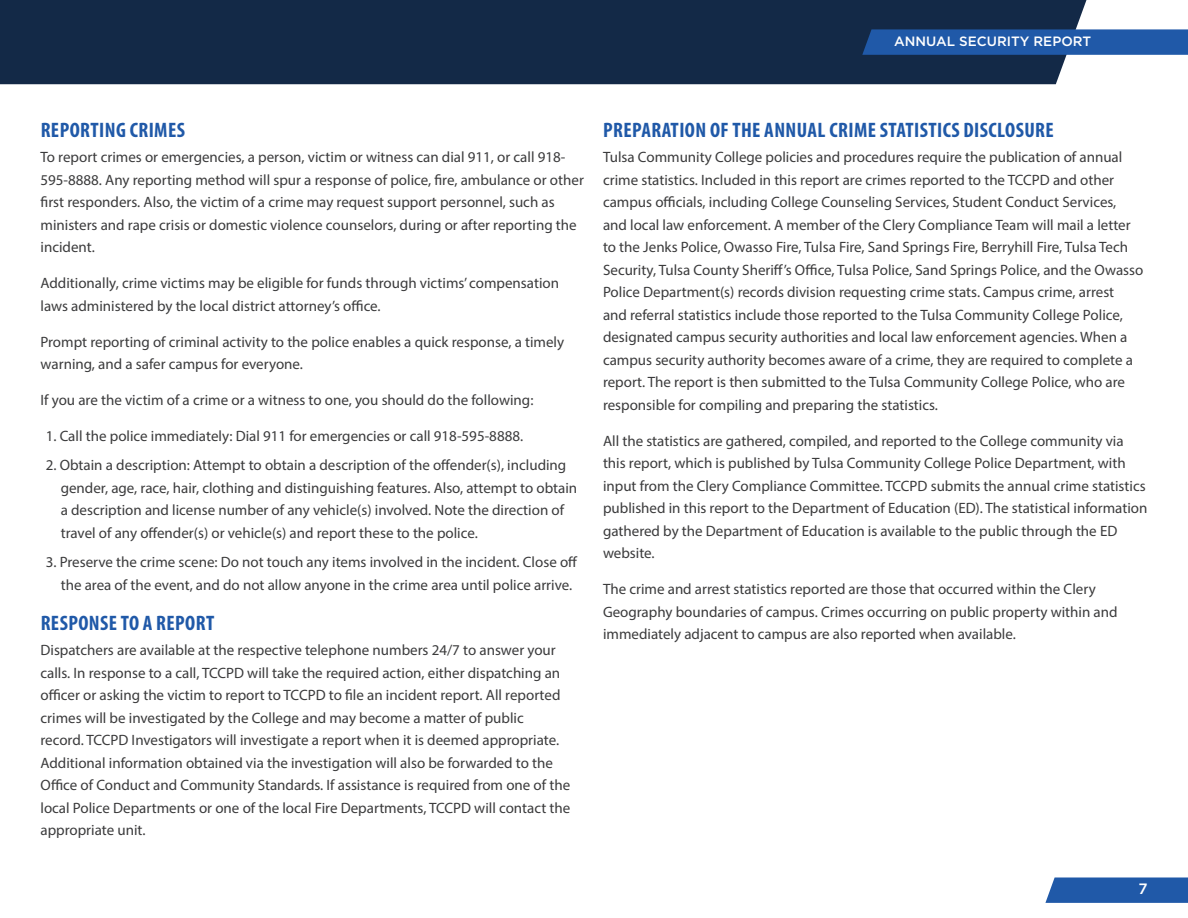
<style>
.page{position:relative;width:1188px;height:918px;background:#fff}
.page>*{position:absolute;margin:0;border:0;box-sizing:border-box;transform-origin:0 0}
.t1{font:700 condensed 21px "Myriad Pro";letter-spacing:.02em;color:#2059a8}
.t2{font:15px/22.5px "Myriad Pro";color:#3b3b3c}
.t3{font:500 15px "Gotham HTF";color:#fff}
.t4{font:500 13.5px "Gotham HTF";color:#fff}
</style>
<div class="page">
<div style="left:0;top:0;width:1086px;height:84px;background:#132947"></div>
<svg style="left:1045px;top:878px;width:143px;height:25px;background:#285fab"></svg>
<svg style="left:862px;top:29px;width:326px;height:26px;background:#2158a5"></svg>
<p class="t4" style="left:894px;top:34px;width:199px">ANNUAL SECURITY REPORT</p>
<p class="t1" style="left:41px;top:117px;width:146px">REPORTING CRIMES</p>
<p class="t2" style="left:40px;top:146px;width:545px">To report crimes or emergencies, a person, victim or witness can dial 911, or call 918- 595-8888. Any reporting method will spur a response of police, fire, ambulance or other first responders. Also, the victim of a crime may request support personnel, such as ministers and rape crisis or domestic violence counselors, during or after reporting the incident.</p>
<p class="t2" style="left:40px;top:272px;width:520px">Additionally, crime victims may be eligible for funds through victims’ compensation laws administered by the local district attorney’s office.</p>
<p class="t2" style="left:40px;top:330px;width:525px">Prompt reporting of criminal activity to the police enables a quick response, a timely warning, and a safer campus for everyone.</p>
<p class="t2" style="left:40px;top:389px;width:494px">If you are the victim of a crime or a witness to one, you should do the following:</p>
<p class="t2" style="left:46px;top:425px;width:479px">1. Call the police immediately: Dial 911 for emergencies or call 918-595-8888.</p>
<p class="t2" style="left:61px;top:454px;width:518px;text-indent:-15px">2. Obtain a description: Attempt to obtain a description of the offender(s), including gender, age, race, hair, clothing and distinguishing features. Also, attempt to obtain a description and license number of any vehicle(s) involved. Note the direction of travel of any offender(s) or vehicle(s) and report these to the police.</p>
<p class="t2" style="left:61px;top:551px;width:518px;text-indent:-15px">3. Preserve the crime scene: Do not touch any items involved in the incident. Close off the area of the event, and do not allow anyone in the crime area until police arrive.</p>
<p class="t1" style="left:41px;top:610px;width:175px">RESPONSE TO A REPORT</p>
<p class="t2" style="left:40px;top:639px;width:531px">Dispatchers are available at the respective telephone numbers 24/7 to answer your calls. In response to a call, TCCPD will take the required action, either dispatching an officer or asking the victim to report to TCCPD to file an incident report. All reported crimes will be investigated by the College and may become a matter of public record. TCCPD Investigators will investigate a report when it is deemed appropriate.<br>Additional information obtained via the investigation will also be forwarded to the Office of Conduct and Community Standards. If assistance is required from one of the local Police Departments or one of the local Fire Departments, TCCPD will contact the appropriate unit.</p>
<p class="t1" style="left:603px;top:117px;width:452px">PREPARATION OF THE ANNUAL CRIME STATISTICS DISCLOSURE</p>
<p class="t2" style="left:603px;top:146px;width:542px">Tulsa Community College policies and procedures require the publication of annual crime statistics. Included in this report are crimes reported to the TCCPD and other campus officials, including College Counseling Services, Student Conduct Services, and local law enforcement. A member of the Clery Compliance Team will mail a letter to the Jenks Police, Owasso Fire, Tulsa Fire, Sand Springs Fire, Berryhill Fire, Tulsa Tech Security, Tulsa County Sheriff’s Office, Tulsa Police, Sand Springs Police, and the Owasso Police Department(s) records division requesting crime stats. Campus crime, arrest<br>and referral statistics include those reported to the Tulsa Community College Police, designated campus security authorities and local law enforcement agencies. When a campus security authority becomes aware of a crime, they are required to complete a report. The report is then submitted to the Tulsa Community College Police, who are responsible for compiling and preparing the statistics.</p>
<p class="t2" style="left:603px;top:429px;width:546px">All the statistics are gathered, compiled, and reported to the College community via this report, which is published by Tulsa Community College Police Department, with input from the Clery Compliance Committee. TCCPD submits the annual crime statistics published in this report to the Department of Education (ED). The statistical information gathered by the Department of Education is available to the public through the ED website.</p>
<p class="t2" style="left:603px;top:578px;width:516px">The crime and arrest statistics reported are those that occurred within the Clery<br>Geography boundaries of campus. Crimes occurring on public property within and immediately adjacent to campus are also reported when available.</p>
<p class="t3" style="left:1138px;top:880px;width:11px">7</p>
</div>
